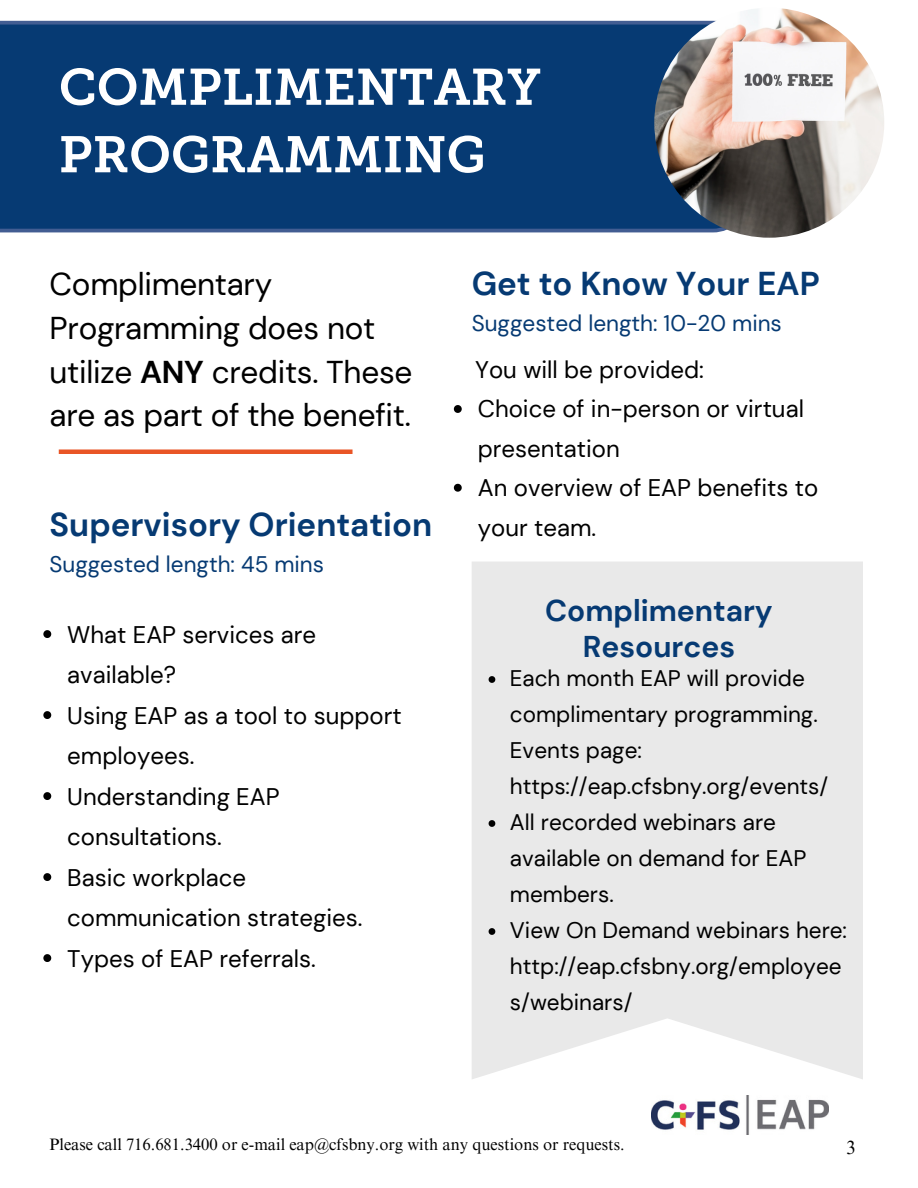
<style>
.page{position:relative;width:918px;height:1188px;background:#fff}
.page>*{position:absolute;margin:0;border:0;box-sizing:border-box;transform-origin:0 0}
.t1{font:51px/67.5px "Museo Slab 700";color:#fff}
.t2{font:700 33px "DM Sans";color:#063a73}
.t3{font:31.5px/43.8px "DM Sans";letter-spacing:-.01em;color:#000}
.t4{font:700 30px/36px "DM Sans";color:#063a73;text-align:center}
.t5{font:24px/40.5px "DM Sans";color:#000}
.t6{font:22.5px/36px "DM Sans";color:#000}
.t7{font:22.5px "DM Sans";color:#063a73}
.t8{font:19.05px "Times NRMT Pro";color:#000}
.t9{font:16.5px "Times NRMT Pro";color:#000}
.s1{font-weight:700}
</style>
<div class="page">
<div style="left:0;top:21px;width:726px;height:211px;background:#063a73"></div>
<img style="left:654px;top:8px;width:230px;height:230px;border-radius:50%">
<div style="left:472px;top:562px;width:391px;height:517px;background:#e9e9e9"></div>
<svg style="left:454px;top:405px;width:8px;height:8px"></svg>
<svg style="left:454px;top:484px;width:8px;height:8px"></svg>
<svg style="left:43px;top:630px;width:8px;height:8px"></svg>
<svg style="left:43px;top:711px;width:8px;height:8px"></svg>
<svg style="left:43px;top:792px;width:8px;height:8px"></svg>
<svg style="left:43px;top:873px;width:8px;height:8px"></svg>
<svg style="left:43px;top:954px;width:8px;height:8px"></svg>
<svg style="left:489px;top:676px;width:6px;height:7px"></svg>
<svg style="left:489px;top:820px;width:6px;height:7px"></svg>
<svg style="left:489px;top:928px;width:6px;height:7px"></svg>
<img style="left:652px;top:1096px;width:176px;height:38px">
<div style="left:59px;top:449px;width:294px;height:5px;background:#e95526"></div>
<h1 class="t1" style="left:59px;top:58px;width:483px">COMPLIMENTARY<br>PROGRAMMING</h1>
<h3 class="t3" style="left:50px;top:262px;width:364px">Complimentary<br>Programming does not utilize <span class="s1">ANY</span> credits. These are as part of the benefit.</h3>
<h2 class="t2" style="left:472px;top:262px;width:350px">Get to Know Your EAP</h2>
<p class="t7" style="left:472px;top:308px;width:312px">Suggested length: 10-20 mins</p>
<p class="t5" style="left:475px;top:350px;width:345px;line-height:39.3px">You will be provided:<br>Choice of in-person or virtual presentation<br>An overview of EAP benefits to</p>
<h2 class="t2" style="left:50px;top:503px;width:384px">Supervisory Orientation</h2>
<p class="t5" style="left:478px;top:507px;width:120px">your team.</p>
<p class="t7" style="left:50px;top:549px;width:276px">Suggested length: 45 mins</p>
<p class="t5" style="left:67px;top:614px;width:336px">What EAP services are available?<br>Using EAP as a tool to support employees.<br>Understanding EAP consultations.<br>Basic workplace communication strategies.<br>Types of EAP referrals.</p>
<p class="t4" style="left:545px;top:593px;width:229px">Complimentary<br>Resources</p>
<p class="t6" style="left:510px;top:661px;width:339px">Each month EAP will provide complimentary programming.<br>Events page: https://eap.cfsbny.org/events/<br>All recorded webinars are available on demand for EAP members.<br>View On Demand webinars here: http://eap.cfsbny.org/employee s/webinars/</p>
<p class="t9" style="left:50px;top:1138px;width:577px">Please call 716.681.3400 or e-mail eap@cfsbny.org with any questions or requests.</p>
<p class="t8" style="left:846px;top:1141px;width:11px">3</p>
</div>
